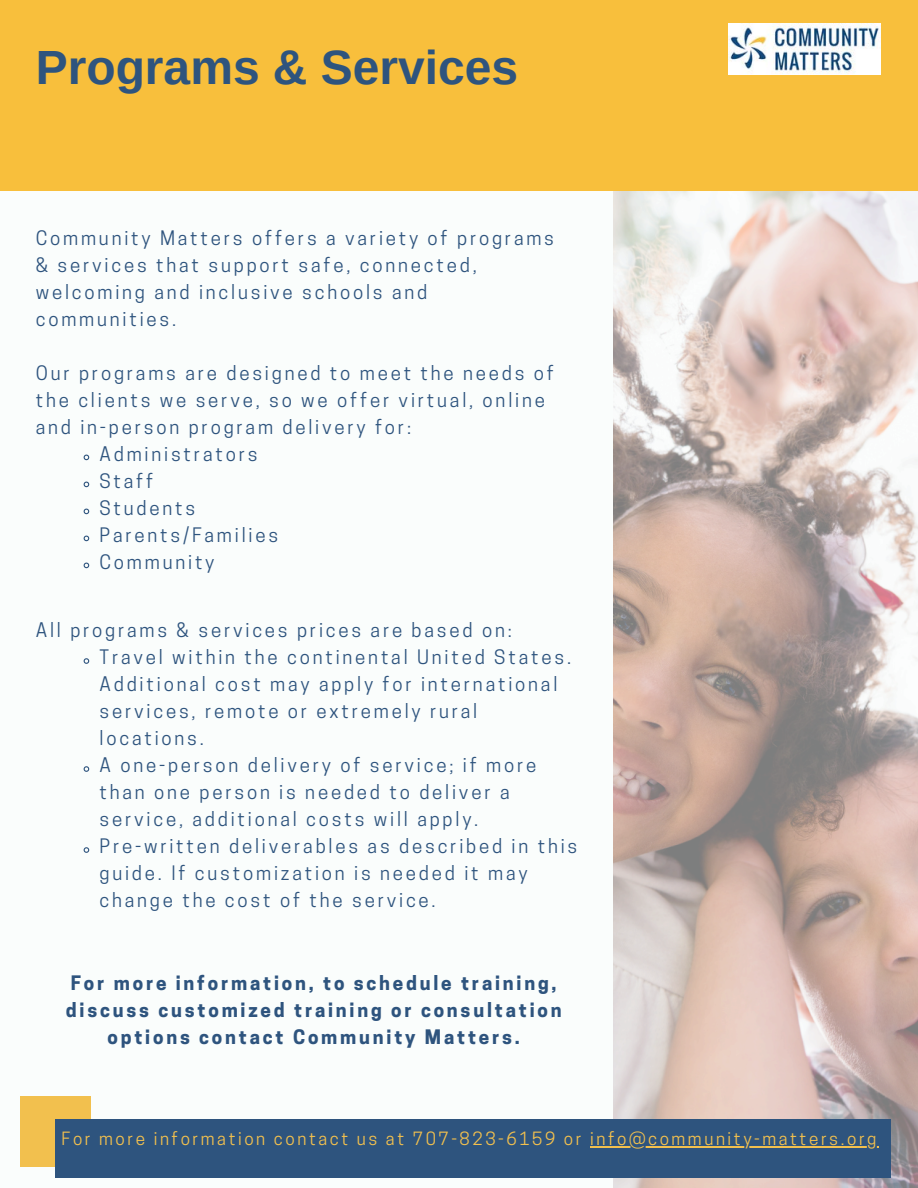
<style>
.page{position:relative;width:918px;height:1188px;background:#fafdfc}
.page>*{position:absolute;margin:0;border:0;box-sizing:border-box;transform-origin:0 0}
.t1{font:700 48px "Arimo";color:#2e547e}
.t2{font:18.75px/27px "Cooper Hewitt";letter-spacing:.15em;color:#2e547e}
.t3{font:700 18.75px/27px "Cooper Hewitt";letter-spacing:.15em;color:#2e547e;text-align:center}
.t4{font:17.1px "Cooper Hewitt";letter-spacing:.15em;color:#f2c04e}
</style>
<div class="page">
<img style="left:614px;top:191px;width:304px;height:997px">
<div style="left:0;top:0;width:918px;height:191px;background:#f8bf3c"></div>
<img style="left:728px;top:24px;width:152px;height:50px">
<div style="left:20px;top:1096px;width:71px;height:71px;background:#f2c04e"></div>
<div style="left:55px;top:1119px;width:835px;height:59px;background:#2e547e"></div>
<hr style="left:590px;top:1146px;width:289px;height:1px;background:#f2c04e">
<svg style="left:83px;top:454px;width:7px;height:7px"></svg>
<svg style="left:83px;top:481px;width:7px;height:7px"></svg>
<svg style="left:83px;top:508px;width:7px;height:7px"></svg>
<svg style="left:83px;top:535px;width:7px;height:7px"></svg>
<svg style="left:83px;top:562px;width:7px;height:7px"></svg>
<svg style="left:83px;top:658px;width:7px;height:6px"></svg>
<svg style="left:83px;top:766px;width:7px;height:6px"></svg>
<svg style="left:83px;top:847px;width:7px;height:6px"></svg>
<p class="t1" style="left:36px;top:40px;width:484px">Programs &amp; Services</p>
<h2 class="t2" style="left:36px;top:227px;width:520px">Community Matters offers a variety of programs &amp; services that support safe, connected, welcoming and inclusive schools and communities.</h2>
<h2 class="t2" style="left:36px;top:362px;width:520px">Our programs are designed to meet the needs of the clients we serve, so we offer virtual, online and in-person program delivery for:</h2>
<p class="t2" style="left:100px;top:443px;width:160px">Administrators</p>
<p class="t2" style="left:100px;top:470px;width:55px">Staff</p>
<p class="t2" style="left:100px;top:497px;width:97px">Students</p>
<p class="t2" style="left:100px;top:524px;width:180px">Parents/Families</p>
<p class="t2" style="left:100px;top:551px;width:116px">Community</p>
<p class="t2" style="left:36px;top:619px;width:477px">All programs &amp; services prices are based on:</p>
<p class="t2" style="left:100px;top:646px;width:473px">Travel within the continental United States.<br>Additional cost may apply for international services, remote or extremely rural locations.</p>
<h2 class="t2" style="left:100px;top:754px;width:438px">A one-person delivery of service; if more than one person is needed to deliver a service, additional costs will apply.</h2>
<p class="t2" style="left:100px;top:835px;width:479px">Pre-written deliverables as described in this guide. If customization is needed it may change the cost of the service.</p>
<h2 class="t3" style="left:66px;top:972px;width:497px">For more information, to schedule training, discuss customized training or consultation options contact Community Matters.</h2>
<p class="t4" style="left:62px;top:1132px;width:521px">For more information contact us at 707-823-6159 or</p>
<h1 class="t4" style="left:590px;top:1132px;width:288px">info@community-matters.org</h1>
</div>
